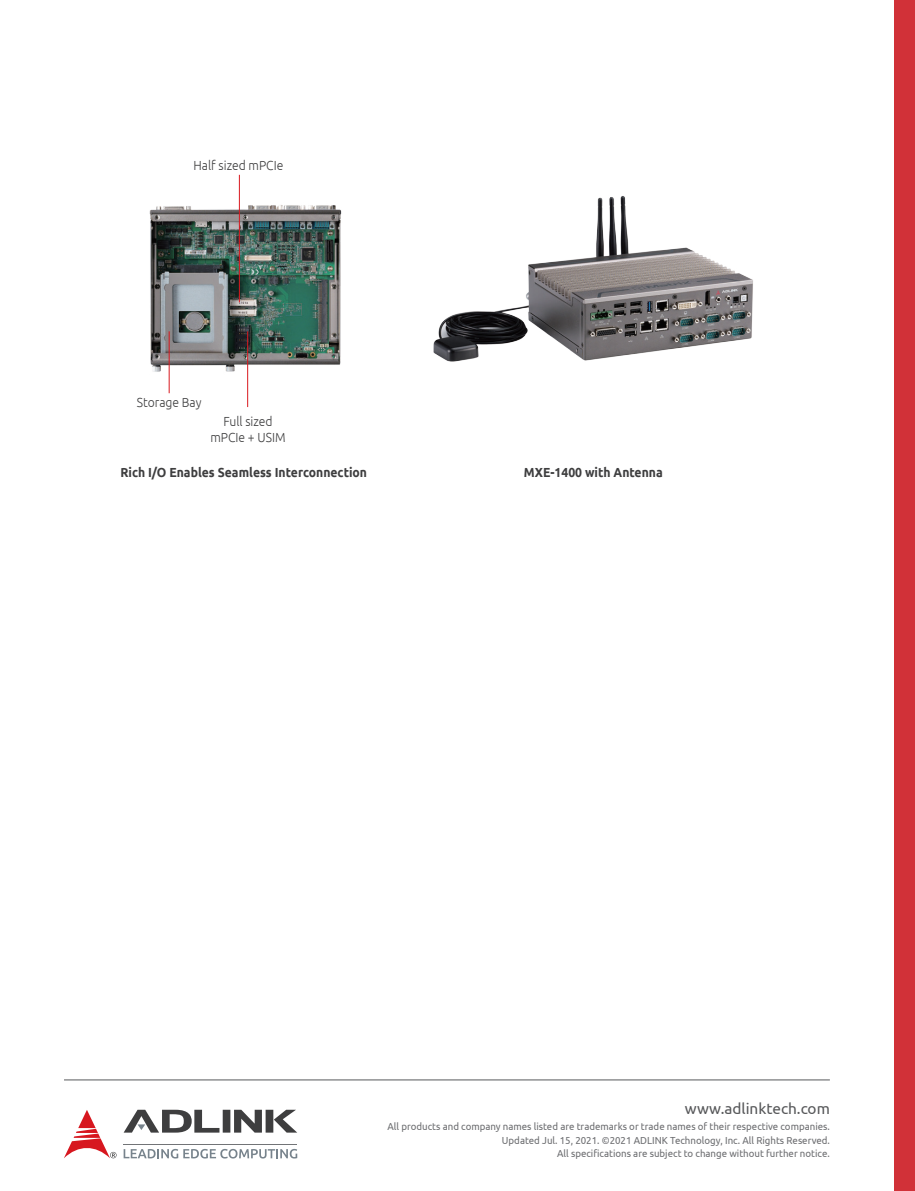
<style>
.page{position:relative;width:915px;height:1191px;background:#fff}
.page>*{position:absolute;margin:0;border:0;box-sizing:border-box;transform-origin:0 0}
.t1{font:15.3px "Ubuntu";color:#57585a}
.t2{font:700 13.2px "Ubuntu";color:#3e3e3f;scale:.92 1}
.t3{font:300 13.2px/16.5px "Ubuntu";color:#3e3e3f;text-align:center;scale:.92 1}
.t4{font:10.2px/13.5px "Ubuntu";color:#6c6d70;text-align:right;scale:.95 1}
</style>
<div class="page">
<div style="left:893px;top:0;width:21px;height:1191px;background:#d13138"></div>
<hr style="left:64px;top:1079px;width:765px;height:1px;background:#57585a">
<svg style="left:124px;top:1148px;width:173px;height:10px"></svg>
<svg style="left:124px;top:1109px;width:173px;height:23px"></svg>
<svg style="left:64px;top:1110px;width:52px;height:48px"></svg>
<hr style="left:124px;top:1143px;width:173px;height:1px;background:#727477">
<img style="left:149px;top:185px;width:193px;height:208px">
<img style="left:433px;top:196px;width:320px;height:166px">
<hr style="left:169px;top:331px;width:1px;height:62px;background:#d9181f">
<hr style="left:247px;top:331px;width:1px;height:76px;background:#d9181f">
<hr style="left:239px;top:175px;width:1px;height:127px;background:#d9181f">
<p class="t3" style="left:193px;top:157px;width:99px">Half sized mPCIe</p>
<p class="t3" style="left:137px;top:394px;width:72px">Storage Bay</p>
<p class="t3" style="left:210px;top:412px;width:83px">Full sized mPCIe + USIM</p>
<p class="t2" style="left:120px;top:464px;width:269px">Rich I/O Enables Seamless Interconnection</p>
<p class="t2" style="left:523px;top:464px;width:152px">MXE-1400 with Antenna</p>
<h1 class="t1" style="left:684px;top:1098px;width:146px">www.adlinktech.com</h1>
<p class="t4" style="left:387px;top:1119px;width:467px">All products and company names listed are trademarks or trade names of their respective companies.<br>Updated Jul. 15, 2021. ©2021 ADLINK Technology, Inc. All Rights Reserved.<br>All specifications are subject to change without further notice.</p>
</div>
